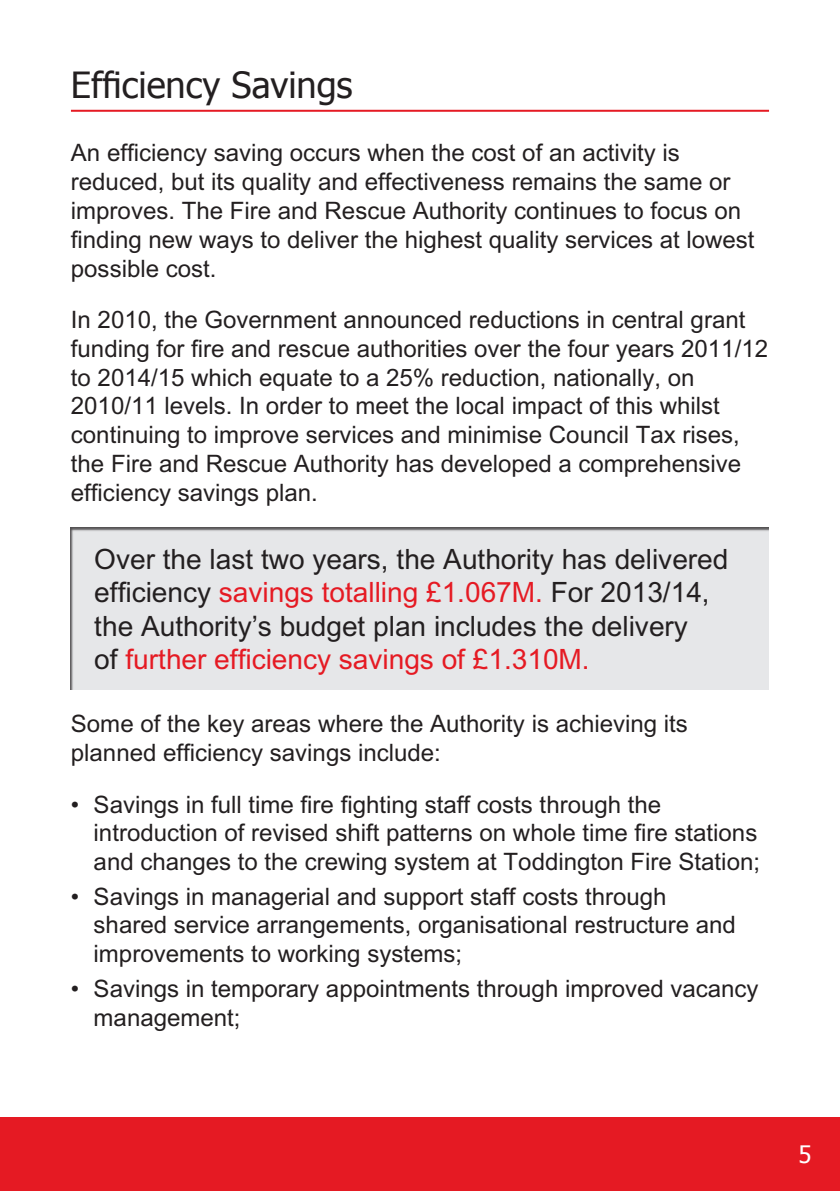
<style>
.page{position:relative;width:840px;height:1191px;background:#fff}
.page>*{position:absolute;margin:0;border:0;box-sizing:border-box;transform-origin:0 0}
.t1{font:36px "Tahoma";color:#231f20}
.t2{font:28px/33.6px "M Arial";color:#231f20}
.t3{font:24px/28.8px "M Arial";color:#231f20}
.t4{font:24px "Tahoma";color:#fff}
.s1{color:#e51a23}
</style>
<div class="page">
<div style="left:0;top:1117px;width:839px;height:74px;background:#e51a23"></div>
<div style="left:68px;top:524px;width:702px;height:166px;background:#231f20;opacity:.75"></div>
<hr style="left:71px;top:110px;width:697px;height:2px;background:#e51a23">
<h1 class="t1" style="left:71px;top:61px;width:283px">Efficiency Savings</h1>
<p class="t3" style="left:71px;top:138px;width:684px">An efficiency saving occurs when the cost of an activity is reduced, but its quality and effectiveness remains the same or improves. The Fire and Rescue Authority continues to focus on finding new ways to deliver the highest quality services at lowest possible cost.</p>
<p class="t3" style="left:71px;top:305px;width:698px">In 2010, the Government announced reductions in central grant funding for fire and rescue authorities over the four years 2011/12 to 2014/15 which equate to a 25% reduction, nationally, on 2010/11 levels. In order to meet the local impact of this whilst continuing to improve services and minimise Council Tax rises, the Fire and Rescue Authority has developed a comprehensive efficiency savings plan.</p>
<p class="t2" style="left:94px;top:542px;width:635px">Over the last two years, the Authority has delivered efficiency <span class="s1">savings totalling £1.067M.</span> For 2013/14, the Authority’s budget plan includes the delivery<br>of <span class="s1">further efficiency savings of £1.310M.</span></p>
<p class="t3" style="left:71px;top:709px;width:618px">Some of the key areas where the Authority is achieving its planned efficiency savings include:</p>
<p class="t3" style="left:94px;top:789px;width:667px;text-indent:-23px">• Savings in full time fire fighting staff costs through the introduction of revised shift patterns on whole time fire stations and changes to the crewing system at Toddington Fire Station;</p>
<p class="t3" style="left:94px;top:881px;width:643px;text-indent:-23px">• Savings in managerial and support staff costs through shared service arrangements, organisational restructure and improvements to working systems;</p>
<p class="t3" style="left:94px;top:973px;width:666px;text-indent:-23px">• Savings in temporary appointments through improved vacancy management;</p>
<p class="t4" style="left:798px;top:1137px;width:15px">5</p>
</div>
